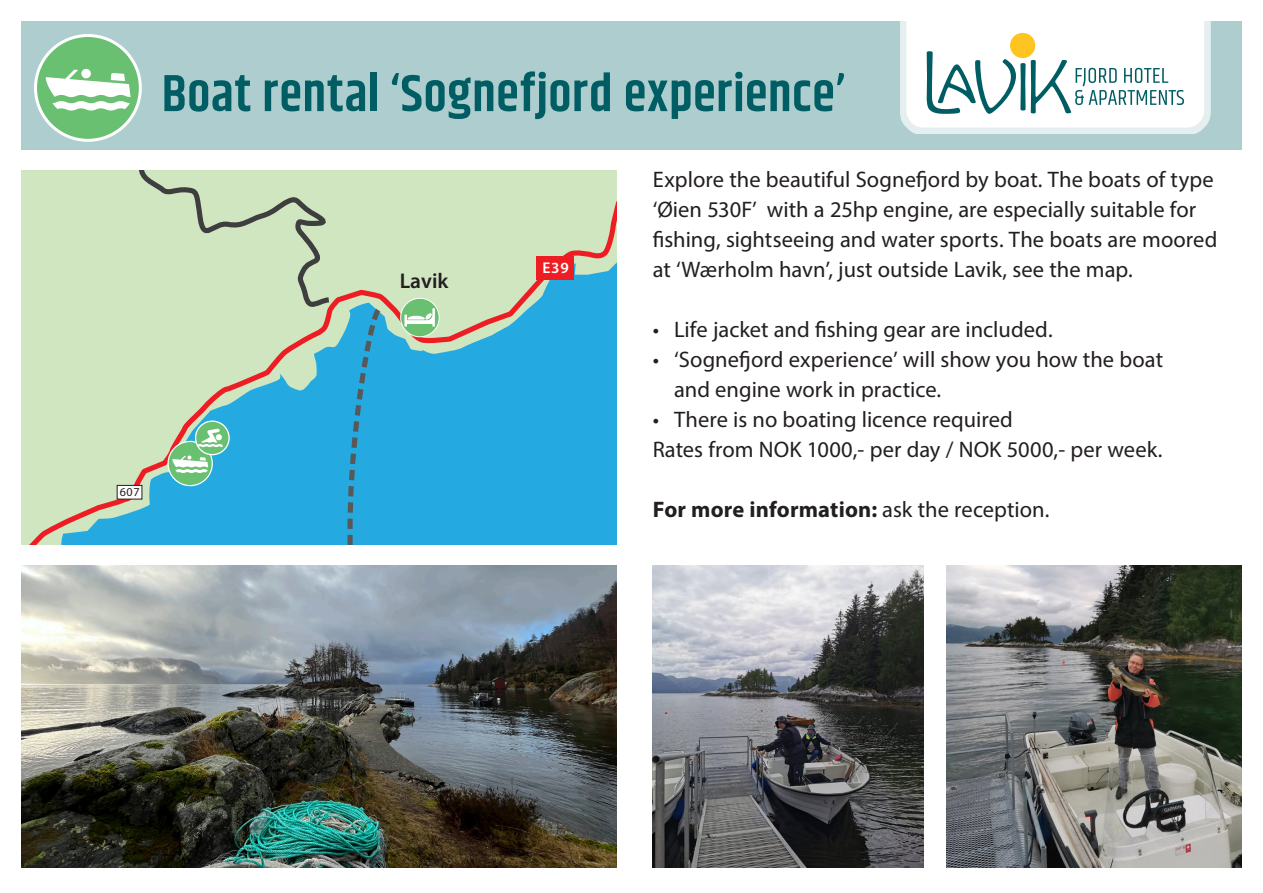
<style>
.page{position:relative;width:1263px;height:893px;background:#fff}
.page>*{position:absolute;margin:0;border:0;box-sizing:border-box;transform-origin:0 0}
.Soort_route{font:600 52.5px "Khand";letter-spacing:.01em;color:#005d63}
.bodytekst{font:22.5px/30px "Myriad Pro";letter-spacing:.005em;color:#231f20}
.bodytekst-2{font:700 22.5px "Myriad Pro";letter-spacing:.005em;color:#231f20}
.t1{font:600 21.3px "Myriad Pro";color:#231f20}
.t2{font:600 15.6px "Myriad Pro";color:#fff}
.t3{font:12.15px "Myriad Pro";color:#231f20}
.s1{font-weight:400}
</style>
<div class="page">
<div style="left:21px;top:21px;width:1221px;height:129px;background:#aecdce"></div>
<div style="left:900px;top:0;width:310px;height:134px;background:#fff;opacity:.7"></div>
<svg style="left:906px;top:0;width:298px;height:128px"></svg>
<div style="left:1010px;top:33px;width:25px;height:25px;background:#fec422;border-radius:50%"></div>
<div style="left:21px;top:170px;width:596px;height:16px;background:#d0e6c1"></div>
<svg style="left:21px;top:186px;width:596px;height:358px;background:#83c7cc"></svg>
<div style="left:536px;top:256px;width:38px;height:23px;background:#ee1d23"></div>
<div style="left:117px;top:485px;width:25px;height:14px;background:#fff;border:1px solid #231f20"></div>
<div style="left:401px;top:298px;width:38px;height:39px;background:#69c071;border-radius:50%"></div>
<div style="left:400px;top:298px;width:40px;height:39px;border:1px solid #fff;border-radius:50%"></div>
<svg style="left:404px;top:308px;width:31px;height:19px"></svg>
<svg style="left:133px;top:170px;width:252px;height:374px;background:#8cc7c6"></svg>
<img style="left:21px;top:566px;width:596px;height:301px">
<img style="left:653px;top:566px;width:270px;height:301px">
<img style="left:946px;top:566px;width:296px;height:301px">
<div style="left:36px;top:36px;width:104px;height:104px;background:#69c071;border-radius:50%"></div>
<svg style="left:46px;top:70px;width:85px;height:41px"></svg>
<div style="left:34px;top:34px;width:108px;height:108px;border:3px solid #fff;border-radius:50%"></div>
<p class="t3" style="left:120px;top:485px;width:21px">607</p>
<p class="Soort_route" style="left:162px;top:59px;width:685px">Boat rental ‘Sognefjord experience’</p>
<p class="t1" style="left:400px;top:268px;width:50px">Lavik</p>
<p class="t2" style="left:542px;top:257px;width:28px">E39</p>
<p class="bodytekst" style="left:653px;top:164px;width:562px">Explore the beautiful Sognefjord by boat. The boats of type ‘Øien 530F’ with a 25hp engine, are especially suitable for</p>
<p class="bodytekst" style="left:653px;top:224px;width:566px">fishing, sightseeing and water sports. The boats are moored</p>
<p class="bodytekst" style="left:653px;top:254px;width:481px">at ‘Wærholm havn’, just outside Lavik, see the map.</p>
<p class="bodytekst" style="left:653px;top:314px;width:401px">• Life jacket and fishing gear are included.</p>
<p class="bodytekst" style="left:674px;top:344px;width:491px;text-indent:-21px">• ‘Sognefjord experience’ will show you how the boat and engine work in practice.</p>
<p class="bodytekst" style="left:653px;top:404px;width:362px">• There is no boating licence required</p>
<p class="bodytekst" style="left:653px;top:434px;width:511px">Rates from NOK 1000,- per day / NOK 5000,- per week.</p>
<p class="bodytekst-2" style="left:653px;top:495px;width:398px">For more information: <span class="s1">ask the reception.</span></p>
</div>
